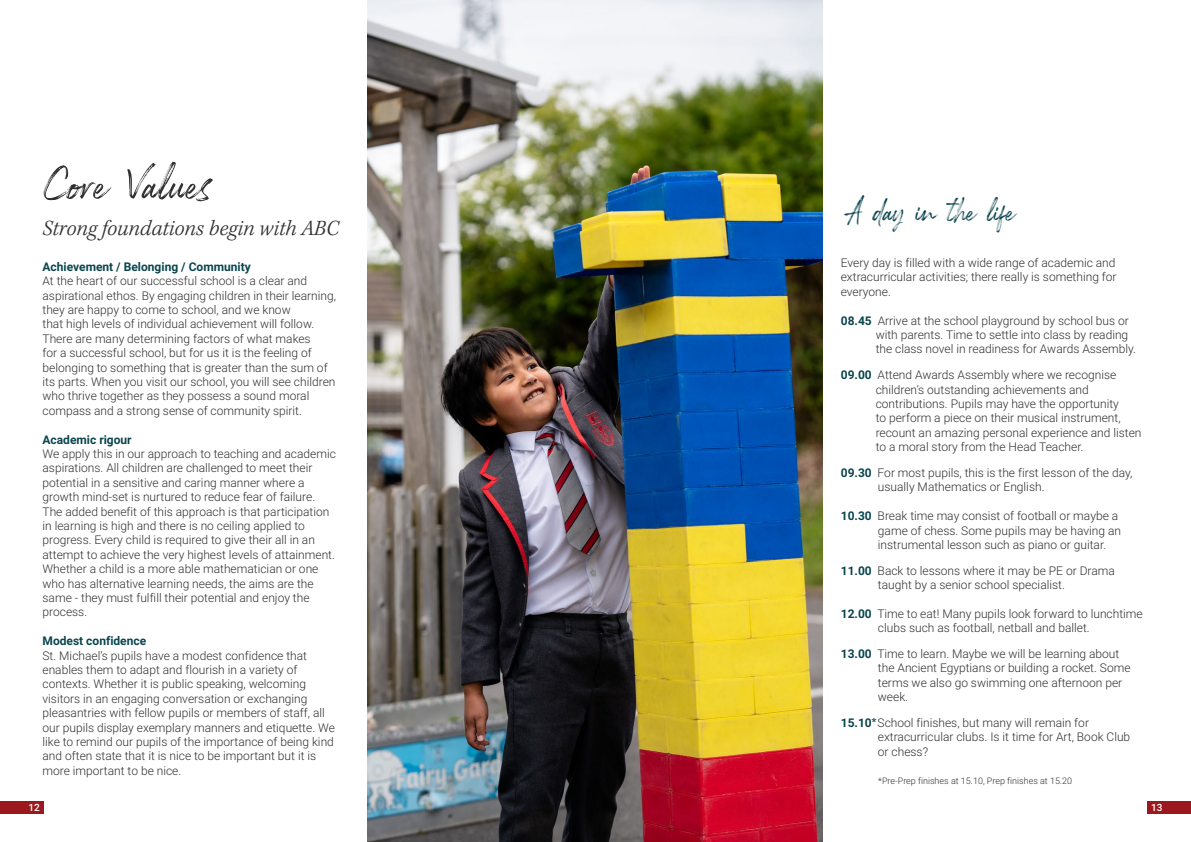
<style>
.page{position:relative;width:1191px;height:842px;background:#fff}
.page>*{position:absolute;margin:0;border:0;box-sizing:border-box;transform-origin:0 0}
.t1{font:50px "Rockness";letter-spacing:-.005em;color:#312f30}
.t2{font:32px "Rockness";color:#0a454e}
.t3{font:italic 300 22.3px "Kepler Std";color:#312f30}
.t4{font:300 12px/14.4px "Roboto";color:#312f30}
.t5{font:700 12px "Roboto";color:#0a454e}
.t6{font:500 10px "Roboto";color:#fff}
.t7{font:300 9px "Roboto";color:#312f30}
.s1{font-weight:700;color:#0a454e}
</style>
<div class="page">
<div style="left:1146px;top:801px;width:45px;height:13px;background:#9b191e"></div>
<div style="left:0;top:801px;width:44px;height:13px;background:#9b191e"></div>
<img style="left:367px;top:0;width:455px;height:842px">
<p class="t1" style="left:43px;top:151px;width:171px">Core Values</p>
<p class="t3" style="left:43px;top:216px;width:298px">Strong foundations begin with ABC</p>
<p class="t5" style="left:43px;top:258px;width:210px">Achievement / Belonging / Community</p>
<p class="t4" style="left:43px;top:273px;width:295px">At the heart of our successful school is a clear and aspirational ethos. By engaging children in their learning, they are happy to come to school, and we know<br>that high levels of individual achievement will follow.<br>There are many determining factors of what makes<br>for a successful school, but for us it is the feeling of belonging to something that is greater than the sum of its parts. When you visit our school, you will see children who thrive together as they possess a sound moral compass and a strong sense of community spirit.</p>
<p class="t5" style="left:43px;top:431px;width:91px">Academic rigour</p>
<p class="t4" style="left:43px;top:446px;width:295px">We apply this in our approach to teaching and academic aspirations. All children are challenged to meet their potential in a sensitive and caring manner where a growth mind-set is nurtured to reduce fear of failure.<br>The added benefit of this approach is that participation in learning is high and there is no ceiling applied to progress. Every child is required to give their all in an attempt to achieve the very highest levels of attainment.<br>Whether a child is a more able mathematician or one who has alternative learning needs, the aims are the same - they must fulfill their potential and enjoy the process.</p>
<p class="t5" style="left:43px;top:632px;width:105px">Modest confidence</p>
<p class="t4" style="left:43px;top:648px;width:294px">St. Michael’s pupils have a modest confidence that enables them to adapt and flourish in a variety of contexts. Whether it is public speaking, welcoming visitors in an engaging conversation or exchanging pleasantries with fellow pupils or members of staff, all our pupils display exemplary manners and etiquette. We like to remind our pupils of the importance of being kind and often state that it is nice to be important but it is more important to be nice.</p>
<p class="t2" style="left:849px;top:190px;width:168px">A day in the life</p>
<p class="t4" style="left:840px;top:255px;width:277px;text-align:justify">Every day is filled with a wide range of academic and extracurricular activities; there really is something for everyone.</p>
<p class="t4" style="left:875px;top:313px;width:262px;text-indent:-35px"><span class="s1">08.45</span> Arrive at the school playground by school bus or with parents. Time to settle into class by reading the class novel in readiness for Awards Assembly.</p>
<p class="t4" style="left:875px;top:367px;width:267px;text-indent:-35px"><span class="s1">09.00</span> Attend Awards Assembly where we recognise children’s outstanding achievements and contributions. Pupils may have the opportunity<br>to perform a piece on their musical instrument, recount an amazing personal experience and listen to a moral story from the Head Teacher.</p>
<p class="t4" style="left:878px;top:465px;width:256px;text-indent:-37px"><span class="s1">09.30</span> For most pupils, this is the first lesson of the day, usually Mathematics or English.</p>
<p class="t4" style="left:878px;top:508px;width:245px;text-indent:-37px"><span class="s1">10.30</span> Break time may consist of football or maybe a game of chess. Some pupils may be having an instrumental lesson such as piano or guitar.</p>
<p class="t4" style="left:878px;top:563px;width:238px;text-indent:-37px"><span class="s1">11.00</span> Back to lessons where it may be PE or Drama taught by a senior school specialist.</p>
<p class="t4" style="left:878px;top:606px;width:266px;text-indent:-37px"><span class="s1">12.00</span> Time to eat! Many pupils look forward to lunchtime clubs such as football, netball and ballet.</p>
<p class="t4" style="left:878px;top:646px;width:254px;text-indent:-37px"><span class="s1">13.00</span> Time to learn. Maybe we will be learning about the Ancient Egyptians or building a rocket. Some terms we also go swimming one afternoon per week.</p>
<p class="t4" style="left:878px;top:715px;width:254px;text-indent:-37px"><span class="s1">15.10</span><sup>*</sup> School finishes, but many will remain for extracurricular clubs. Is it time for Art, Book Club or chess?</p>
<p class="t7" style="left:878px;top:774px;width:195px">*Pre-Prep finishes at 15.10, Prep finishes at 15.20</p>
<p class="t6" style="left:28px;top:800px;width:13px">12</p>
<p class="t6" style="left:1151px;top:800px;width:13px">13</p>
</div>
